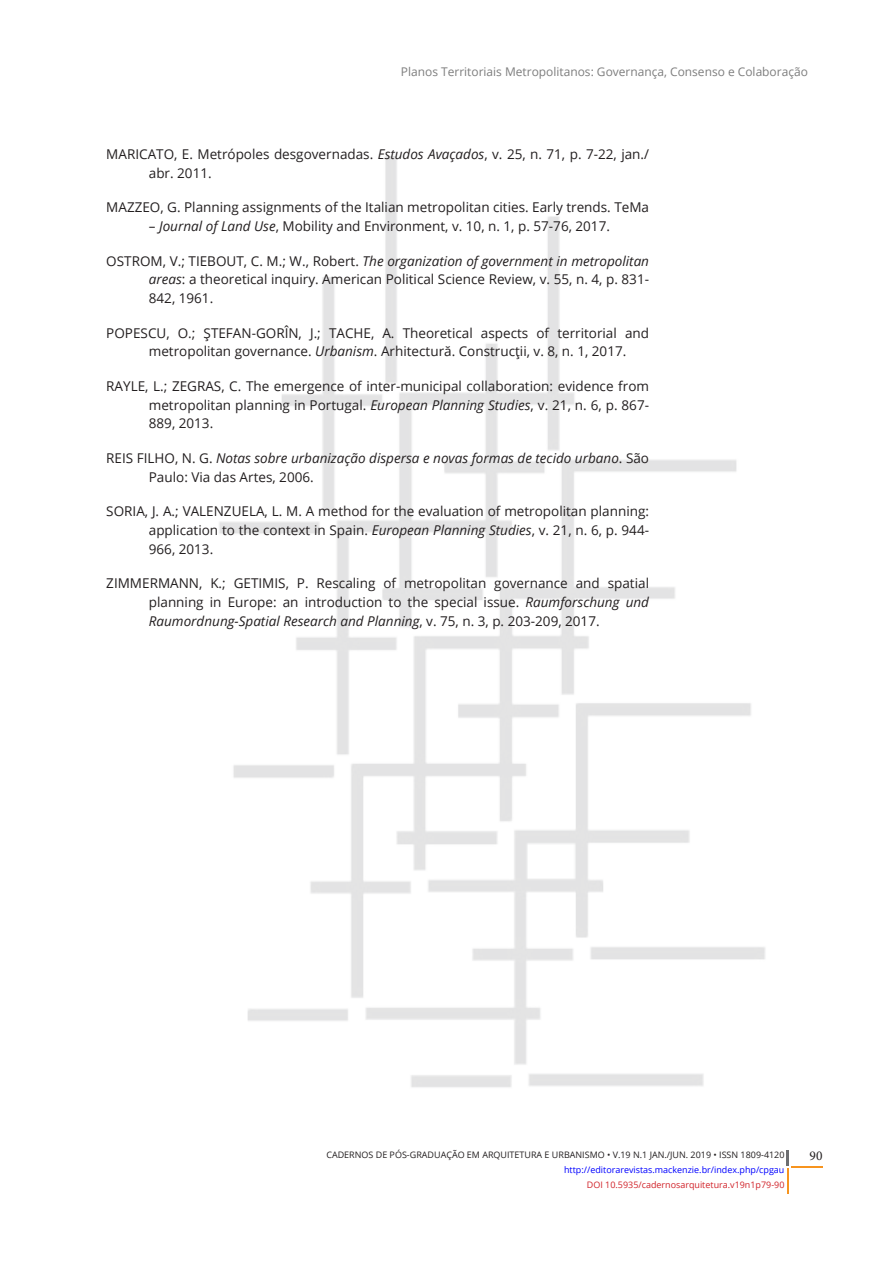
<style>
.page{position:relative;width:893px;height:1263px;background:#fff}
.page>*{position:absolute;margin:0;border:0;box-sizing:border-box;transform-origin:0 0}
.CPFAU-Referencias{font:13.5px/18.8px "Open Sans";color:#231f20;text-align:justify}
.CPFAU-Referencias-2{font:italic 13.5px/18.8px "Open Sans";color:#231f20}
.t1{font:13.5px "Minion Pro";color:#231f20}
.CPFAU-TítuloPortuguê{font:12px "Open Sans";color:#7d7d7d}
.t2{font:9px "Open Sans";color:#231f20}
.t3{font:9px "Open Sans";color:#00f}
.t4{font:9px "Open Sans";color:#d1232a}
.s1{font-style:italic}
.s2{font-style:normal}
</style>
<div class="page">
<img style="left:219px;top:157px;width:546px;height:930px">
<svg style="left:787px;top:1150px;width:2px;height:15px"></svg>
<hr style="left:791px;top:1166px;width:31px;height:2px;background:#f7941e">
<hr style="left:787px;top:1168px;width:2px;height:26px;background:#f7941e">
<p class="CPFAU-TítuloPortuguê" style="left:401px;top:63px;width:408px">Planos Territoriais Metropolitanos: Governança, Consenso e Colaboração</p>
<p class="CPFAU-Referencias" style="left:149px;top:145px;width:502px;text-indent:-43px">MARICATO, E. Metrópoles desgovernadas. <span class="s1">Estudos Avaçados</span>, v. 25, n. 71, p. 7-22, jan./ abr. 2011.</p>
<p class="CPFAU-Referencias" style="left:106px;top:198px;width:544px">MAZZEO, G. Planning assignments of the Italian metropolitan cities. Early trends. TeMa</p>
<p class="CPFAU-Referencias" style="left:149px;top:217px;width:463px">– <span class="s1">Journal of Land Use</span>, Mobility and Environment, v. 10, n. 1, p. 57-76, 2017.</p>
<p class="CPFAU-Referencias" style="left:149px;top:251px;width:502px;text-indent:-43px">OSTROM, V.; TIEBOUT, C. M.; W., Robert. <span class="s1">The organization of government in metropolitan areas</span>: a theoretical inquiry. American Political Science Review, v. 55, n. 4, p. 831- 842, 1961.</p>
<p class="CPFAU-Referencias" style="left:149px;top:323px;width:502px;text-indent:-43px">POPESCU, O.; ŞTEFAN-GORÎN, J.; TACHE, A. Theoretical aspects of territorial and metropolitan governance. <span class="s1">Urbanism</span>. Arhitectură. Construcţii, v. 8, n. 1, 2017.</p>
<p class="CPFAU-Referencias" style="left:149px;top:376px;width:502px;text-indent:-43px">RAYLE, L.; ZEGRAS, C. The emergence of inter-municipal collaboration: evidence from metropolitan planning in Portugal. <span class="s1">European Planning Studies</span>, v. 21, n. 6, p. 867- 889, 2013.</p>
<p class="CPFAU-Referencias-2" style="left:149px;top:448px;width:502px;text-indent:-43px"><span class="s2">REIS FILHO, N. G.</span> Notas sobre urbanização dispersa e novas formas de tecido urbano<span class="s2">. São<br>Paulo: Via das Artes, 2006.</span></p>
<p class="CPFAU-Referencias" style="left:149px;top:502px;width:502px;text-indent:-43px">SORIA, J. A.; VALENZUELA, L. M. A method for the evaluation of metropolitan planning: application to the context in Spain. <span class="s1">European Planning Studies</span>, v. 21, n. 6, p. 944- 966, 2013.</p>
<p class="CPFAU-Referencias" style="left:149px;top:574px;width:502px;text-indent:-43px">ZIMMERMANN, K.; GETIMIS, P. Rescaling of metropolitan governance and spatial planning in Europe: an introduction to the special issue. <span class="s1">Raumforschung und Raumordnung-Spatial Research and Planning</span>, v. 75, n. 3, p. 203-209, 2017.</p>
<p class="t2" style="left:326px;top:1148px;width:460px">CADERNOS DE PÓS-GRADUAÇÃO EM ARQUITETURA E URBANISMO • V.19 N.1 JAN./JUN. 2019 • ISSN 1809-4120</p>
<p class="t1" style="left:810px;top:1146px;width:14px">90</p>
<p class="t3" style="left:564px;top:1163px;width:222px">http://editorarevistas.mackenzie.br/index.php/cpgau</p>
<p class="t4" style="left:587px;top:1178px;width:199px">DOI 10.5935/cadernosarquitetura.v19n1p79-90</p>
</div>
